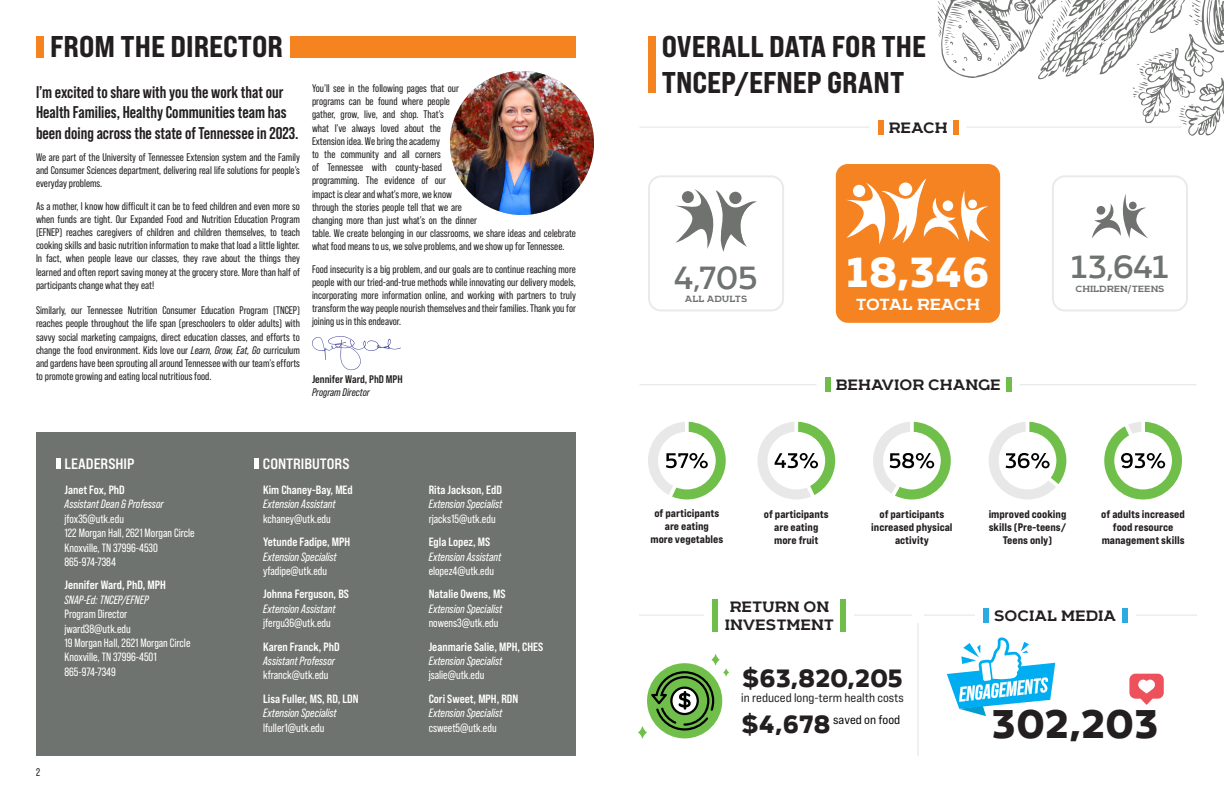
<style>
.page{position:relative;width:1224px;height:792px;background:#fff}
.page>*{position:absolute;margin:0;border:0;box-sizing:border-box;transform-origin:0 0}
.t1{font:800 42px "Arkibal Serif";color:#fff}
.t2{font:800 40px "Arkibal Serif";color:#231f20}
.t3{font:32px "Arkibal Serif";color:#6f7370}
.t4{font:30px/36px "Bebas Neue Pro Exp Eb";color:#231f20}
.t5{font:800 25px "Arkibal Serif";letter-spacing:-.01em;color:#231f20}
.t6{font:700 17px/20.4px "Bebas Neue Pro";color:#231f20}
.t7{font:700 16px "Arkibal Serif";letter-spacing:-.02em;color:#fff}
.t8{font:700 15px/18px "Arkibal Serif";color:#231f20;text-align:center}
.t9{font:15px "Bebas Neue Pro Exp Bd";color:#fff}
.t10{font:12.5px "Bebas Neue Pro Exp Rg";color:#231f20}
.t11{font:12.5px "Bebas Neue Pro Exp Rg";color:#040503}
.t12{font:italic 12px/14.4px "Bebas Neue Pro";color:#fff}
.t13{font:12px/14.4px "Bebas Neue Pro";color:#fff}
.t14{font:12px/14.4px "Bebas Neue Pro Sm E Bd";color:#fff}
.t15{font:11px/13.2px "Bebas Neue Pro";color:#231f20;text-align:justify}
.t16{font:11px/13.2px "Bebas Neue Pro Exp Eb";color:#231f20;text-align:center}
.t17{font:11px/13.2px "Bebas Neue Pro Sm E Bd";color:#231f20}
.t18{font:700 9px "Arkibal Serif";color:#6f7370}
.s1{font-style:italic}
.s2{font-family:"Bebas Neue Pro";font-style:italic}
.s3{font-family:"Bebas Neue Pro Sm E Bd"}
.s4{font-family:"Bebas Neue Pro Sm E Bd";font-style:normal}
.s5{font-style:normal}
.s6{font-family:"Bebas Neue Pro"}
</style>
<div class="page">
<div style="left:36px;top:432px;width:540px;height:324px;background:#6f7370"></div>
<div style="left:36px;top:36px;width:8px;height:21px;background:#f58320"></div>
<hr style="left:56px;top:458px;width:4px;height:11px;background:#fff">
<hr style="left:255px;top:458px;width:4px;height:11px;background:#fff">
<img style="left:450px;top:71px;width:144px;height:144px;border-radius:72px">
<div style="left:290px;top:36px;width:286px;height:21px;background:#f58320"></div>
<svg style="left:648px;top:422px;width:78px;height:77px"></svg>
<svg style="left:757px;top:422px;width:78px;height:77px"></svg>
<svg style="left:873px;top:422px;width:78px;height:77px"></svg>
<svg style="left:989px;top:422px;width:77px;height:77px"></svg>
<svg style="left:1104px;top:422px;width:78px;height:77px"></svg>
<div style="left:825px;top:378px;width:5px;height:14px;background:#6fbe49"></div>
<div style="left:1006px;top:378px;width:5px;height:14px;background:#6fbe49"></div>
<hr style="left:640px;top:384px;width:176px;height:1px;background:#e3e3e3">
<hr style="left:1020px;top:384px;width:176px;height:1px;background:#e3e3e3">
<div style="left:648px;top:36px;width:8px;height:57px;background:#f58320"></div>
<div style="left:878px;top:120px;width:5px;height:14px;background:#f58321"></div>
<hr style="left:640px;top:127px;width:230px;height:1px;background:#e3e3e3">
<svg style="left:938px;top:0;width:286px;height:136px"></svg>
<div style="left:836px;top:164px;width:164px;height:159px;background:#f58321;border-radius:12px"></div>
<div style="left:648px;top:175px;width:136px;height:136px;border:2px solid #eaeaea;border-radius:12px"></div>
<div style="left:1052px;top:175px;width:136px;height:136px;border:2px solid #eaeaea;border-radius:12px"></div>
<div style="left:712px;top:599px;width:6px;height:32px;background:#6fbe49"></div>
<div style="left:840px;top:599px;width:6px;height:32px;background:#6fbe49"></div>
<hr style="left:639px;top:615px;width:65px;height:1px;background:#e3e3e3">
<hr style="left:854px;top:615px;width:58px;height:1px;background:#e3e3e3">
<svg style="left:638px;top:654px;width:91px;height:85px"></svg>
<div style="left:983px;top:608px;width:6px;height:14px;background:#2caae1"></div>
<div style="left:1122px;top:608px;width:6px;height:14px;background:#2caae1"></div>
<hr style="left:924px;top:615px;width:51px;height:1px;background:#e3e3e3">
<hr style="left:1136px;top:615px;width:61px;height:1px;background:#e3e3e3">
<hr style="left:918px;top:623px;width:1px;height:133px;background:#e3e3e3">
<svg style="left:947px;top:637px;width:108px;height:79px"></svg>
<svg style="left:1129px;top:674px;width:35px;height:31px"></svg>
<svg style="left:675px;top:189px;width:82px;height:63px"></svg>
<svg style="left:1092px;top:194px;width:56px;height:45px"></svg>
<svg style="left:846px;top:179px;width:144px;height:65px"></svg>
<svg style="left:312px;top:336px;width:89px;height:34px"></svg>
<p class="t4" style="left:50px;top:28px;width:234px">FROM THE DIRECTOR</p>
<p class="t6" style="left:36px;top:82px;width:264px">I’m excited to share with you the work that our<br>Health Families, Healthy Communities team has been doing across the state of Tennessee in 2023.</p>
<p class="t15" style="left:36px;top:151px;width:266px">We are part of the University of Tennessee Extension system and the Family and Consumer Sciences department, delivering real life solutions for people’s everyday problems.</p>
<p class="t15" style="left:36px;top:199px;width:266px">As a mother, I know how difficult it can be to feed children and even more so when funds are tight. Our Expanded Food and Nutrition Education Program (EFNEP) reaches caregivers of children and children themselves, to teach cooking skills and basic nutrition information to make that load a little lighter.<br>In fact, when people leave our classes, they rave about the things they learned and often report saving money at the grocery store. More than half of participants change what they eat!</p>
<p class="t15" style="left:36px;top:304px;width:266px">Similarly, our Tennessee Nutrition Consumer Education Program (TNCEP) reaches people throughout the life span (preschoolers to older adults) with savvy social marketing campaigns, direct education classes, and efforts to change the food environment. Kids love our <span class="s1">Learn, Grow, Eat, Go</span> curriculum and gardens have been sprouting all around Tennessee with our team’s efforts to promote growing and eating local nutritious food.</p>
<p class="t15" style="left:312px;top:82px;width:265px;text-align:left">You’ll see in the following pages that our<br>programs can be found where people<br>gather, grow, live, and shop. That’s<br>what I’ve always loved about the<br>Extension idea. We bring the academy<br>to the community and all corners<br>of Tennessee with county-based<br>programming. The evidence of our<br>impact is clear and what’s more, we know<br>through the stories people tell that we are<br>changing more than just what’s on the dinner<br>table. We create belonging in our classrooms, we share ideas and celebrate what food means to us, we solve problems, and we show up for Tennessee.</p>
<p class="t15" style="left:312px;top:262px;width:266px">Food insecurity is a big problem, and our goals are to continue reaching more people with our tried-and-true methods while innovating our delivery models, incorporating more information online, and working with partners to truly transform the way people nourish themselves and their families. Thank you for joining us in this endeavor.</p>
<p class="t17" style="left:312px;top:372px;width:92px">Jennifer Ward, PhD MPH<br><span class="s2">Program Director</span></p>
<p class="t15" style="left:36px;top:766px;width:6px">2</p>
<p class="t9" style="left:65px;top:454px;width:71px">LEADERSHIP</p>
<p class="t9" style="left:263px;top:454px;width:88px">CONTRIBUTORS</p>
<p class="t13" style="left:64px;top:483px;width:132px"><span class="s3">Janet Fox, PhD<br></span><span class="s1">Assistant Dean &amp; Professor </span>jfox35@utk.edu<br>122 Morgan Hall, 2621 Morgan Circle<br>Knoxville, TN 37996-4530<br>865-974-7384</p>
<p class="t13" style="left:64px;top:578px;width:127px"><span class="s3">Jennifer Ward, PhD, MPH<br></span><span class="s1">SNAP-Ed: TNCEP/EFNEP<br></span>Program Director jward38@utk.edu<br>19 Morgan Hall, 2621 Morgan Circle<br>Knoxville, TN 37996-4501<br>865-974-7349</p>
<p class="t12" style="left:263px;top:483px;width:91px"><span class="s4">Kim Chaney-Bay, MEd<br></span>Extension Assistant <span class="s5">kchaney@utk.edu</span></p>
<p class="t12" style="left:263px;top:535px;width:89px"><span class="s4">Yetunde Fadipe, MPH<br></span>Extension Specialist <span class="s5">yfadipe@utk.edu</span></p>
<p class="t12" style="left:263px;top:587px;width:87px"><span class="s4">Johnna Ferguson, BS<br></span>Extension Assistant <span class="s5">jfergu36@utk.edu</span></p>
<p class="t12" style="left:263px;top:639px;width:78px"><span class="s4">Karen Franck, PhD<br></span>Assistant Professor <span class="s5">kfranck@utk.edu</span></p>
<p class="t14" style="left:263px;top:691px;width:97px">Lisa Fuller, MS, RD, LDN<br><span class="s2">Extension Specialist </span><span class="s6">lfuller1@utk.edu</span></p>
<p class="t12" style="left:429px;top:483px;width:75px;text-align:justify"><span class="s4">Rita Jackson, EdD </span>Extension Specialist <span class="s5">rjacks15@utk.edu</span></p>
<p class="t12" style="left:429px;top:535px;width:74px"><span class="s4">Egla Lopez, MS<br></span>Extension Assistant <span class="s5">elopez4@utk.edu</span></p>
<p class="t12" style="left:429px;top:587px;width:78px"><span class="s4">Natalie Owens, MS<br></span>Extension Specialist <span class="s5">nowens3@utk.edu</span></p>
<p class="t14" style="left:429px;top:639px;width:116px">Jeanmarie Salie, MPH, CHES<br><span class="s2">Extension Specialist </span><span class="s6">jsalie@utk.edu</span></p>
<p class="t12" style="left:429px;top:691px;width:91px"><span class="s4">Cori Sweet, MPH, RDN<br></span>Extension Specialist <span class="s5">csweet5@utk.edu</span></p>
<p class="t4" style="left:662px;top:28px;width:266px">OVERALL DATA FOR THE<br>TNCEP/EFNEP GRANT</p>
<p class="t8" style="left:889px;top:118px;width:61px">REACH</p>
<p class="t3" style="left:675px;top:256px;width:85px">4,705</p>
<p class="t18" style="left:685px;top:293px;width:64px">ALL ADULTS</p>
<p class="t1" style="left:846px;top:241px;width:145px">18,346</p>
<p class="t7" style="left:856px;top:293px;width:126px">TOTAL REACH</p>
<p class="t8" style="left:836px;top:376px;width:167px">BEHAVIOR CHANGE</p>
<p class="t3" style="left:1071px;top:245px;width:99px">13,641</p>
<p class="t18" style="left:1075px;top:282px;width:91px">CHILDREN/TEENS</p>
<p class="t16" style="left:650px;top:506px;width:74px">of participants are eating<br>more vegetables</p>
<p class="t16" style="left:764px;top:507px;width:66px">of participants are eating more fruit</p>
<p class="t16" style="left:871px;top:507px;width:83px">of participants increased physical activity</p>
<p class="t16" style="left:989px;top:507px;width:79px">improved cooking skills (Pre-teens/<br>Teens only)</p>
<p class="t16" style="left:1101px;top:507px;width:85px">of adults increased food resource management skills</p>
<p class="t8" style="left:725px;top:597px;width:111px">RETURN ON<br>INVESTMENT</p>
<p class="t5" style="left:742px;top:660px;width:163px">$63,820,205</p>
<p class="t5" style="left:741px;top:706px;width:91px">$4,678</p>
<p class="t11" style="left:833px;top:712px;width:68px">saved on food</p>
<p class="t10" style="left:741px;top:690px;width:164px">in reduced long-term health costs</p>
<p class="t8" style="left:994px;top:606px;width:124px">SOCIAL MEDIA</p>
<p class="t2" style="left:992px;top:695px;width:169px">302,203</p>
</div>
